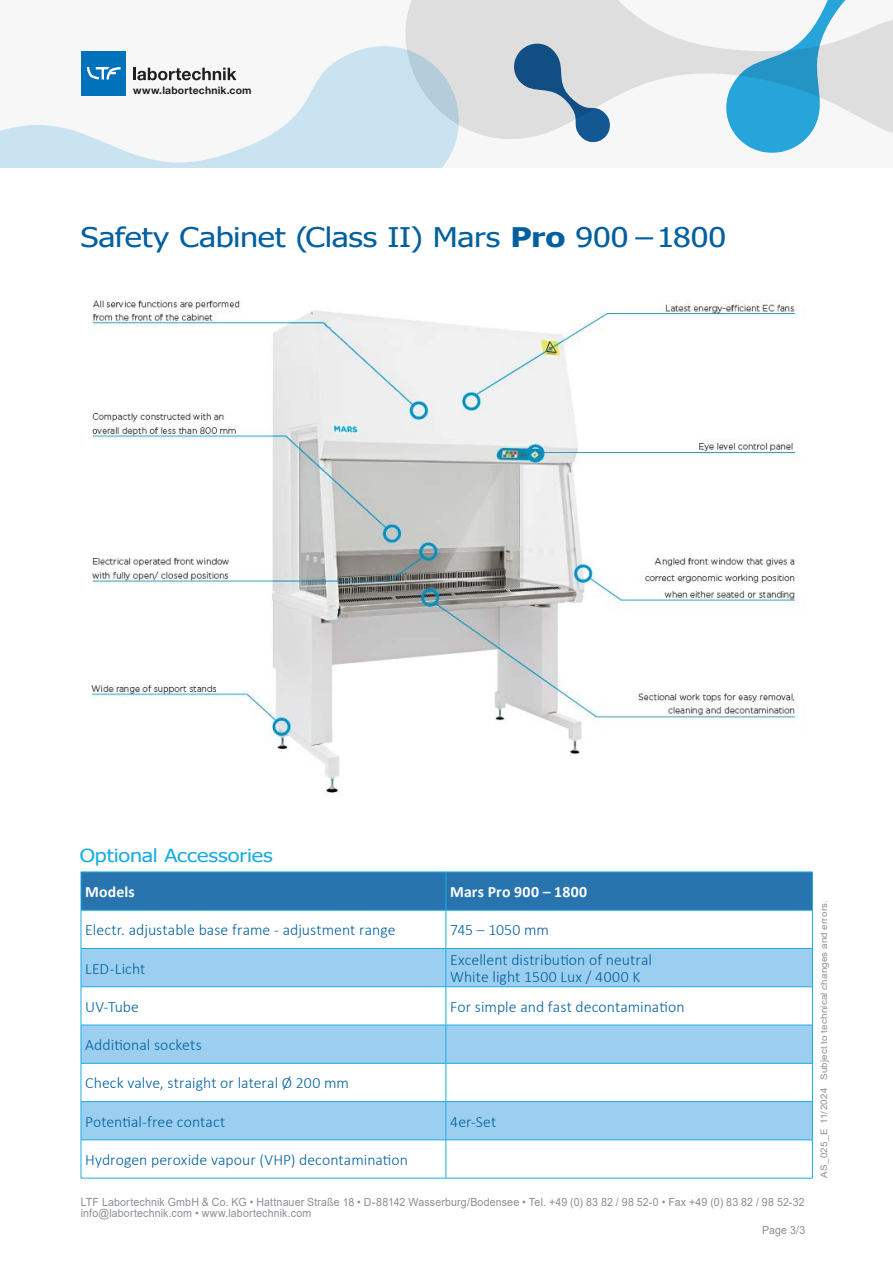
<style>
.page{position:relative;width:893px;height:1263px;background:#fff}
.page>*{position:absolute;margin:0;border:0;box-sizing:border-box;transform-origin:0 0}
.Headline{font:27px "Tahoma";letter-spacing:-.01em;color:#00609f;scale:1.2 1}
.Subline{font:18px "Tahoma";letter-spacing:-.005em;color:#1bace3;scale:1.2 1}
.Aufzählung{font:300 15.75px "Calibri";letter-spacing:.005em;color:#00609f}
.Aufzählung-2{font:700 15.75px "Calibri";letter-spacing:.015em;color:#fff}
.Body{font:700 15.75px "Calibri";letter-spacing:.01em;color:#fff}
.t1{font:11.25px/11.2px "Arial";letter-spacing:.015em;color:#8d8f94;scale:.94 1}
.t2{font:700 10.35px "Helvetica Neue LT Std";letter-spacing:.02em;color:#231f20}
.t3{font:9px "Arial";letter-spacing:.02em;color:#8d8f94;scale:1.08 1}
.s1{font-weight:700}
</style>
<div class="page">
<div style="left:0;top:0;width:893px;height:168px;background:#f2f2f2"></div>
<svg style="left:406px;top:0;width:487px;height:139px;fill:#dedede"></svg>
<svg style="left:726px;top:0;width:162px;height:153px"></svg>
<svg style="left:514px;top:44px;width:96px;height:98px;background:#9eb3c4"></svg>
<svg style="left:0;top:46px;width:459px;height:122px"></svg>
<div style="left:82px;top:51px;width:44px;height:44px;background:#0072bc"></div>
<svg style="left:87px;top:67px;width:34px;height:12px"></svg>
<svg style="left:133px;top:68px;width:104px;height:12px"></svg>
<div style="left:82px;top:873px;width:730px;height:37px;background:#2774ae"></div>
<svg style="left:82px;top:949px;width:730px;height:190px;fill:#9ccfef"></svg>
<hr style="left:81px;top:872px;width:365px;height:1px;background:#1bace3">
<hr style="left:81px;top:872px;width:1px;height:38px;background:#1bace3">
<hr style="left:446px;top:872px;width:367px;height:1px;background:#1bace3">
<hr style="left:446px;top:872px;width:1px;height:38px;background:#1bace3">
<hr style="left:812px;top:872px;width:1px;height:38px;background:#1bace3">
<hr style="left:81px;top:910px;width:365px;height:1px;background:#1bace3">
<hr style="left:81px;top:910px;width:1px;height:38px;background:#1bace3">
<hr style="left:446px;top:910px;width:367px;height:1px;background:#1bace3">
<hr style="left:446px;top:910px;width:1px;height:38px;background:#1bace3">
<hr style="left:812px;top:910px;width:1px;height:38px;background:#1bace3">
<hr style="left:81px;top:948px;width:365px;height:1px;background:#1bace3">
<hr style="left:81px;top:949px;width:1px;height:37px;background:#1bace3">
<hr style="left:446px;top:948px;width:367px;height:1px;background:#1bace3">
<hr style="left:446px;top:949px;width:1px;height:37px;background:#1bace3">
<hr style="left:812px;top:949px;width:1px;height:37px;background:#1bace3">
<hr style="left:81px;top:986px;width:365px;height:1px;background:#1bace3">
<hr style="left:81px;top:987px;width:1px;height:38px;background:#1bace3">
<hr style="left:446px;top:986px;width:367px;height:1px;background:#1bace3">
<hr style="left:446px;top:987px;width:1px;height:38px;background:#1bace3">
<hr style="left:812px;top:987px;width:1px;height:38px;background:#1bace3">
<hr style="left:81px;top:1025px;width:365px;height:1px;background:#1bace3">
<hr style="left:81px;top:1025px;width:1px;height:38px;background:#1bace3">
<hr style="left:446px;top:1025px;width:367px;height:1px;background:#1bace3">
<hr style="left:446px;top:1025px;width:1px;height:38px;background:#1bace3">
<hr style="left:812px;top:1025px;width:1px;height:38px;background:#1bace3">
<hr style="left:81px;top:1063px;width:365px;height:1px;background:#1bace3">
<hr style="left:81px;top:1063px;width:1px;height:38px;background:#1bace3">
<hr style="left:446px;top:1063px;width:367px;height:1px;background:#1bace3">
<hr style="left:446px;top:1063px;width:1px;height:38px;background:#1bace3">
<hr style="left:812px;top:1063px;width:1px;height:38px;background:#1bace3">
<hr style="left:81px;top:1101px;width:365px;height:1px;background:#1bace3">
<hr style="left:81px;top:1102px;width:1px;height:38px;background:#1bace3">
<hr style="left:446px;top:1101px;width:367px;height:1px;background:#1bace3">
<hr style="left:446px;top:1102px;width:1px;height:38px;background:#1bace3">
<hr style="left:812px;top:1102px;width:1px;height:38px;background:#1bace3">
<hr style="left:81px;top:1139px;width:365px;height:1px;background:#1bace3">
<hr style="left:81px;top:1140px;width:1px;height:38px;background:#1bace3">
<hr style="left:446px;top:1139px;width:367px;height:1px;background:#1bace3">
<hr style="left:446px;top:1140px;width:1px;height:38px;background:#1bace3">
<hr style="left:812px;top:1140px;width:1px;height:38px;background:#1bace3">
<hr style="left:81px;top:1178px;width:365px;height:1px;background:#1bace3">
<hr style="left:446px;top:1178px;width:367px;height:1px;background:#1bace3">
<img style="left:91px;top:300px;width:714px;height:495px">
<p class="t2" style="left:133px;top:84px;width:120px">www.labortechnik.com</p>
<p class="Headline" style="left:80px;top:219px;width:540px">Safety Cabinet (Class II) Mars <span class="s1">Pro</span> 900 – 1800</p>
<p class="Subline" style="left:80px;top:843px;width:162px">Optional Accessories</p>
<p class="Body" style="left:85px;top:881px;width:51px">Models</p>
<p class="Aufzählung-2" style="left:450px;top:881px;width:139px">Mars Pro 900 – 1800</p>
<p class="Aufzählung" style="left:85px;top:920px;width:312px">Electr. adjustable base frame - adjustment range</p>
<p class="Aufzählung" style="left:450px;top:920px;width:100px">745 – 1050 mm</p>
<p class="Aufzählung" style="left:85px;top:958px;width:62px">LED-Licht</p>
<p class="Aufzählung" style="left:450px;top:950px;width:203px">Excellent distribution of neutral</p>
<p class="Aufzählung" style="left:450px;top:967px;width:192px">White light 1500 Lux / 4000 K</p>
<p class="Aufzählung" style="left:85px;top:997px;width:55px">UV-Tube</p>
<p class="Aufzählung" style="left:450px;top:997px;width:236px">For simple and fast decontamination</p>
<p class="Aufzählung" style="left:85px;top:1035px;width:118px">Additional sockets</p>
<p class="Aufzählung" style="left:85px;top:1073px;width:265px">Check valve, straight or lateral Ø 200 mm</p>
<p class="Aufzählung" style="left:85px;top:1111px;width:142px">Potential-free contact</p>
<p class="Aufzählung" style="left:450px;top:1111px;width:48px">4er-Set</p>
<p class="Aufzählung" style="left:85px;top:1150px;width:324px">Hydrogen peroxide vapour (VHP) decontamination</p>
<p class="t1" style="left:81px;top:1196px;width:771px">LTF Labortechnik GmbH &amp; Co. KG • Hattnauer Straße 18 • D-88142 Wasserburg/Bodensee • Tel. +49 (0) 83 82 / 98 52-0 • Fax +49 (0) 83 82 / 98 52-32 info@labortechnik.com • www.labortechnik.com</p>
<p class="t1" style="left:762px;top:1224px;width:47px">Page 3/3</p>
<p class="t3" style="left:818px;top:1178px;width:259px;rotate:-90deg">AS_025_E 11/2024 Subject to technical changes and errors.</p>
</div>
